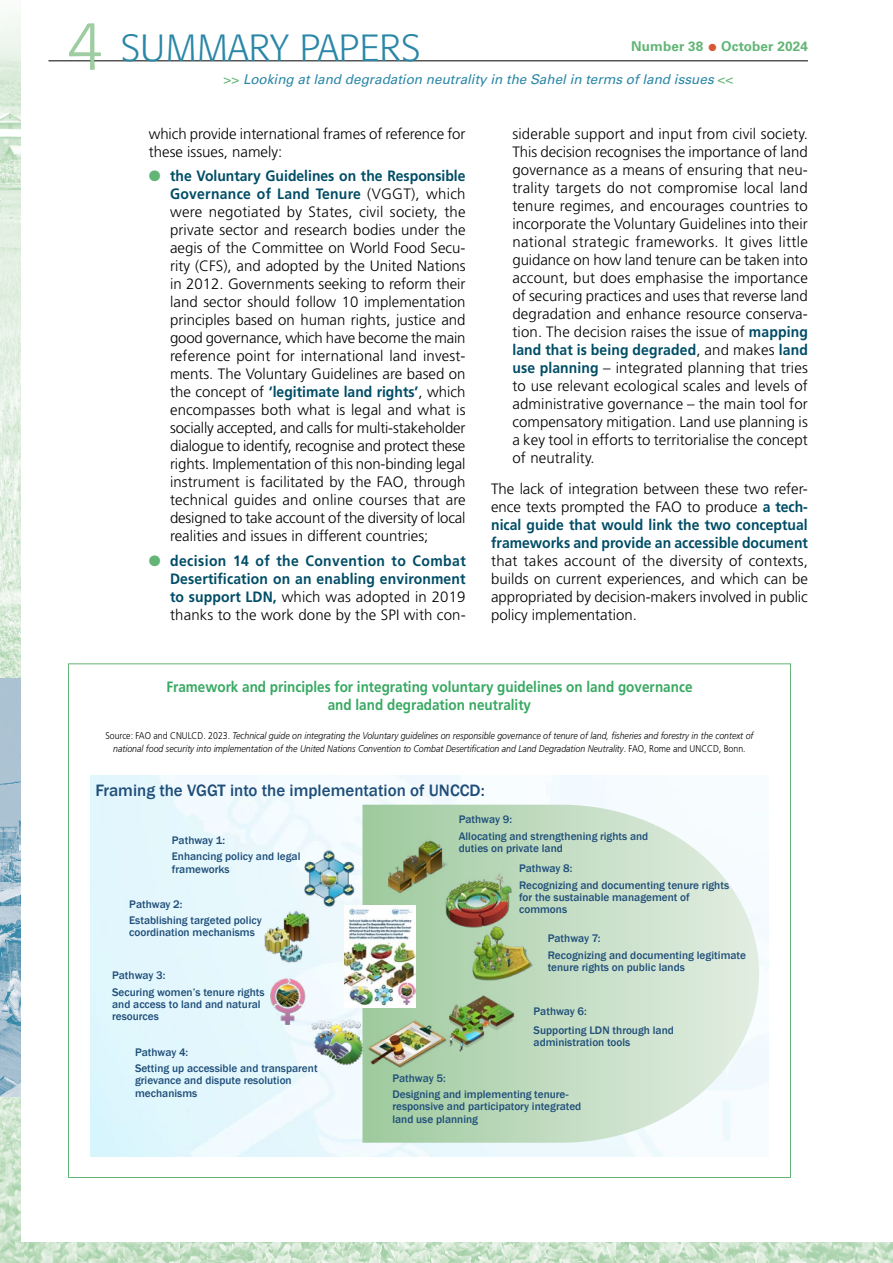
<style>
.page{position:relative;width:893px;height:1263px;background:#fff}
.page>*{position:absolute;margin:0;border:0;box-sizing:border-box;transform-origin:0 0}
.t1{font:300 67.5px "Formata";color:#9dcda1;scale:.93 1}
.t2{font:300 37.5px "Formata";color:#2b87a7}
.t3{font:500 16.95px "Franklin Gothic";color:#1f4e79}
.t4{font:300 15px/18px "Frutiger LT Std";color:#000;text-align:justify}
.t5{font:700 15px/18px "Frutiger LT Std";color:#004d66;text-align:justify;scale:.93 1}
.t6{font:700 15px/18px "Frutiger LT Std";color:#38a962;text-align:center;scale:.9 1}
.t7{font:italic 13.5px "Univers LT Std";color:#2b87a7}
.t8{font:700 13.5px "Univers LT Std";letter-spacing:.01em;color:#62b576}
.t9{font:500 11.25px/16.5px "Franklin Gothic";color:#1f4e79}
.t10{font:italic 300 9.75px/12.8px "Frutiger LT Std";color:#000;text-align:center;scale:.9 1}
.s1{color:#d85834}
.s2{font-style:normal;color:#62b576}
.s3{color:#62b576}
.s4{font-weight:700;color:#004d66}
.s5{font-weight:300;color:#000}
.s6{font-style:normal}
</style>
<div class="page">
<img style="left:0;top:15px;width:21px;height:1082px">
<img style="left:0;top:1097px;width:893px;height:166px">
<div style="left:21px;top:0;width:872px;height:1242px;background:#fff"></div>
<hr style="left:48px;top:61px;width:760px;height:1px;background:#000">
<img style="left:90px;top:775px;width:679px;height:382px">
<svg style="left:362px;top:805px;width:397px;height:338px;background:#cae1cb"></svg>
<img style="left:298px;top:843px;width:62px;height:68px">
<img style="left:260px;top:909px;width:53px;height:55px">
<img style="left:264px;top:973px;width:44px;height:57px">
<img style="left:307px;top:1015px;width:54px;height:52px">
<img style="left:361px;top:1011px;width:89px;height:64px">
<img style="left:441px;top:991px;width:78px;height:64px">
<img style="left:467px;top:919px;width:68px;height:75px">
<img style="left:439px;top:871px;width:79px;height:60px">
<img style="left:382px;top:836px;width:66px;height:60px">
<img style="left:345px;top:905px;width:70px;height:102px">
<h1 class="t1" style="left:67px;top:6px;width:41px">4</h1>
<h2 class="t2" style="left:121px;top:26px;width:302px">SUMMARY PAPERS</h2>
<p class="t8" style="left:631px;top:39px;width:178px">Number 38 <span class="s1">●</span> October 2024</p>
<p class="t7" style="left:223px;top:71px;width:511px"><span class="s2">&gt;&gt;</span> Looking at land degradation neutrality in the Sahel in terms of land issues <span class="s2">&lt;&lt;</span></p>
<p class="t4" style="left:149px;top:125px;width:318px">which provide international frames of reference for these issues, namely:</p>
<p class="t4" style="left:170px;top:167px;width:297px;text-indent:-21px"><span class="s3">●</span> <span class="s4">the Voluntary Guidelines on the Responsible Governance of Land Tenure</span> (VGGT), which were negotiated by States, civil society, the private sector and research bodies under the aegis of the Committee on World Food Secu&shy;rity (CFS), and adopted by the United Nations in 2012. Governments seeking to reform their land sector should follow 10 implementation principles based on human rights, justice and good governance, which have become the main reference point for international land invest&shy;ments. The Voluntary Guidelines are based on the concept of <span class="s4">‘legitimate land rights’</span>, which encompasses both what is legal and what is socially accepted, and calls for multi-stakeholder dialogue to identify, recognise and protect these rights. Implementation of this non-binding legal instrument is facilitated by the FAO, through technical guides and online courses that are designed to take account of the diversity of local realities and issues in different countries;</p>
<p class="t5" style="left:170px;top:551px;width:319px;text-indent:-21px"><span class="s3">●</span> decision 14 of the Convention to Combat Desertification on an enabling environment to support LDN, <span class="s5">which was adopted in 2019 thanks to the work done by the SPI with con-</span></p>
<p class="t4" style="left:512px;top:125px;width:297px">siderable support and input from civil society.<br>This decision recognises the importance of land governance as a means of ensuring that neu&shy;trality targets do not compromise local land tenure regimes, and encourages countries to incorporate the Voluntary Guidelines into their national strategic frameworks. It gives little guidance on how land tenure can be taken into account, but does emphasise the importance of securing practices and uses that reverse land degradation and enhance resource conserva&shy;tion. The decision raises the issue of <span class="s4">mapping land that is being degraded</span>, and makes <span class="s4">land use planning</span> – integrated planning that tries to use relevant ecological scales and levels of administrative governance – the main tool for compensatory mitigation. Land use planning is a key tool in efforts to territorialise the concept of neutrality.</p>
<p class="t5" style="left:491px;top:479px;width:342px"><span class="s5">The lack of integration between these two refer&shy;ence texts prompted the FAO to produce</span> a tech&shy;nical guide that would link the two conceptual frameworks and provide an accessible document</p>
<p class="t4" style="left:491px;top:552px;width:318px">that takes account of the diversity of contexts, builds on current experiences, and which can be appropriated by decision-makers involved in public policy implementation.</p>
<p class="t6" style="left:166px;top:678px;width:586px">Framework and principles for integrating voluntary guidelines on land governance and land degradation neutrality</p>
<p class="t10" style="left:105px;top:730px;width:721px"><span class="s6">Source: FAO and CNULCD. 2023.</span> Technical guide on integrating the Voluntary guidelines on responsible governance of tenure of land, fisheries and forestry in the context of national food security into implementation of the United Nations Convention to Combat Desertification and Land Degradation Neutrality<span class="s6">. FAO, Rome and UNCCD, Bonn.</span></p>
<p class="t3" style="left:95px;top:779px;width:391px">Framing the VGGT into the implementation of UNCCD:</p>
<p class="t9" style="left:172px;top:832px;width:130px">Pathway 1:<br>Enhancing policy and legal</p>
<p class="t9" style="left:172px;top:861px;width:59px">frameworks</p>
<p class="t9" style="left:129px;top:896px;width:134px">Pathway 2:<br>Establishing targeted policy</p>
<p class="t9" style="left:129px;top:924px;width:127px">coordination mechanisms</p>
<p class="t9" style="left:112px;top:967px;width:154px">Pathway 3:<br>Securing women’s tenure rights</p>
<p class="t9" style="left:112px;top:998px;width:150px;line-height:12.1px">and access to land and natural resources</p>
<p class="t9" style="left:135px;top:1044px;width:184px">Pathway 4:<br>Setting up accessible and transparent</p>
<p class="t9" style="left:135px;top:1075px;width:158px;line-height:12.1px">grievance and dispute resolution mechanisms</p>
<p class="t9" style="left:459px;top:811px;width:191px">Pathway 9:<br>Allocating and strengthening rights and</p>
<p class="t9" style="left:459px;top:840px;width:106px">duties on private land</p>
<p class="t9" style="left:519px;top:860px;width:211px">Pathway 8:<br>Recognizing and documenting tenure rights</p>
<p class="t9" style="left:519px;top:891px;width:172px;line-height:12.1px">for the sustainable management of commons</p>
<p class="t9" style="left:548px;top:930px;width:200px">Pathway 7:<br>Recognizing and documenting legitimate</p>
<p class="t9" style="left:548px;top:959px;width:139px">tenure rights on public lands</p>
<p class="t9" style="left:534px;top:1001px;width:142px;line-height:19.4px">Pathway 6:<br>Supporting LDN through land</p>
<p class="t9" style="left:534px;top:1034px;width:98px">administration tools</p>
<p class="t9" style="left:392px;top:1070px;width:178px">Pathway 5:<br>Designing and implementing tenure-</p>
<p class="t9" style="left:392px;top:1100px;width:190px;line-height:12.1px">responsive and participatory integrated land use planning</p>
</div>
